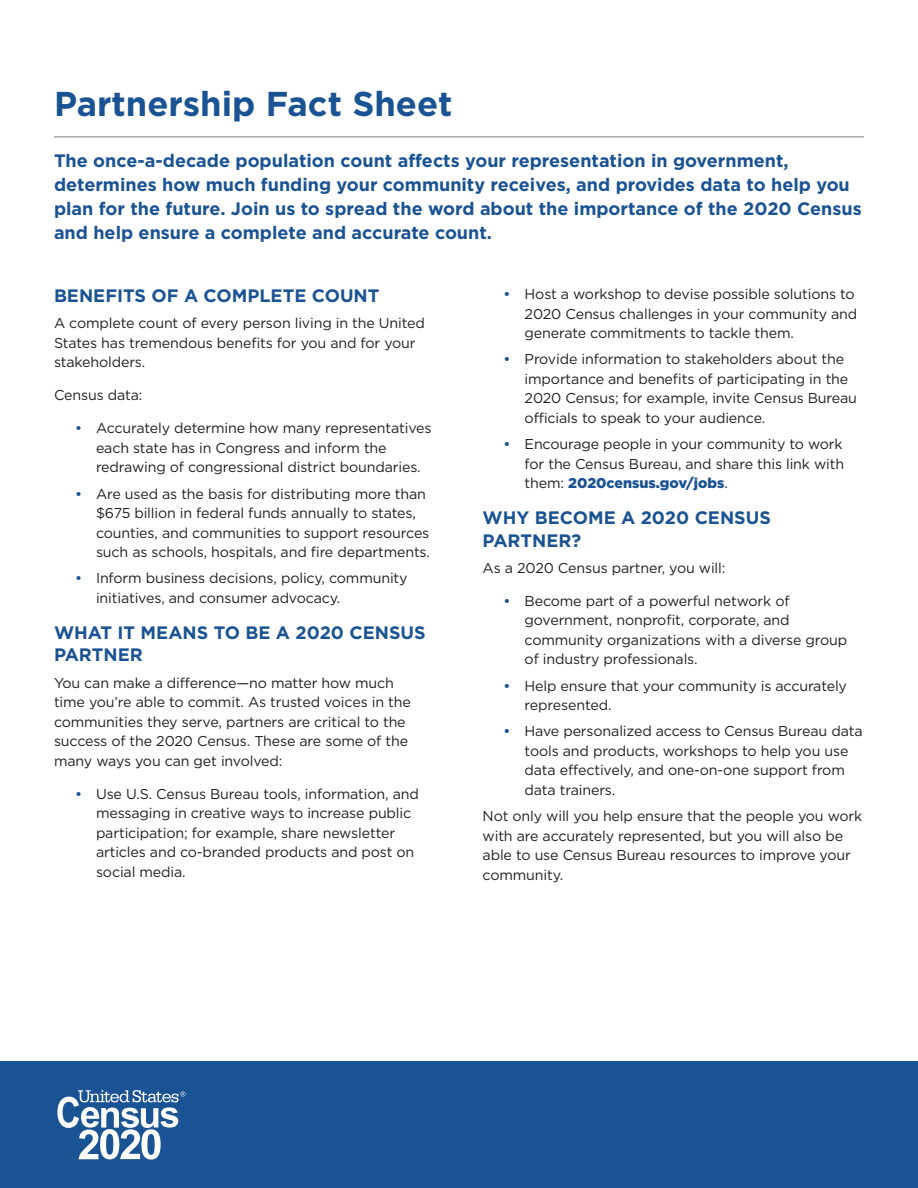
<style>
.page{position:relative;width:918px;height:1188px;background:#fff}
.page>*{position:absolute;margin:0;border:0;box-sizing:border-box;transform-origin:0 0}
.t1{font:700 34.5px "Gotham HTF";color:#1a5393}
.Intro_Paragraph{font:700 18px/24px "Gotham HTF";color:#1a5393}
.Body_Text{font:14.25px/19.5px "Gotham HTF";letter-spacing:-.01em;color:#231f20}
.s1{font-weight:500;color:#1a5393}
.s2{font-weight:900;color:#1a5393}
</style>
<div class="page">
<div style="left:0;top:1062px;width:918px;height:126px;background:#1a5393"></div>
<hr style="left:54px;top:136px;width:810px;height:1px;background:#808285">
<svg style="left:57px;top:1090px;width:128px;height:70px"></svg>
<h1 class="t1" style="left:54px;top:84px;width:400px">Partnership Fact Sheet</h1>
<p class="Intro_Paragraph" style="left:54px;top:148px;width:809px">The once-a-decade population count affects your representation in government, determines how much funding your community receives, and provides data to help you plan for the future. Join us to spread the word about the importance of the 2020 Census and help ensure a complete and accurate count.</p>
<h2 class="Intro_Paragraph" style="left:54px;top:283px;width:327px">BENEFITS OF A COMPLETE COUNT</h2>
<p class="Body_Text" style="left:54px;top:313px;width:373px">A complete count of every person living in the United<br>States has tremendous benefits for you and for your stakeholders.</p>
<p class="Body_Text" style="left:54px;top:385px;width:90px">Census data:</p>
<p class="Body_Text" style="left:96px;top:418px;width:337px;text-indent:-21px"><span class="s1">•</span> Accurately determine how many representatives each state has in Congress and inform the redrawing of congressional district boundaries.</p>
<p class="Body_Text" style="left:96px;top:484px;width:336px;text-indent:-21px"><span class="s1">•</span> Are used as the basis for distributing more than $675 billion in federal funds annually to states, counties, and communities to support resources such as schools, hospitals, and fire departments.</p>
<p class="Body_Text" style="left:96px;top:568px;width:313px;text-indent:-21px"><span class="s1">•</span> Inform business decisions, policy, community initiatives, and consumer advocacy.</p>
<h2 class="Intro_Paragraph" style="left:54px;top:621px;width:373px;line-height:22.5px">WHAT IT MEANS TO BE A 2020 CENSUS<br>PARTNER</h2>
<p class="Body_Text" style="left:54px;top:673px;width:358px">You can make a difference—no matter how much time you’re able to commit. As trusted voices in the communities they serve, partners are critical to the success of the 2020 Census. These are some of the many ways you can get involved:</p>
<p class="Body_Text" style="left:96px;top:784px;width:324px;text-indent:-21px"><span class="s1">•</span> Use U.S. Census Bureau tools, information, and messaging in creative ways to increase public participation; for example, share newsletter articles and co-branded products and post on social media.</p>
<p class="Body_Text" style="left:525px;top:284px;width:334px;text-indent:-21px"><span class="s1">•</span> Host a workshop to devise possible solutions to<br>2020 Census challenges in your community and generate commitments to tackle them.</p>
<p class="Body_Text" style="left:525px;top:349px;width:334px;text-indent:-21px"><span class="s1">•</span> Provide information to stakeholders about the importance and benefits of participating in the 2020 Census; for example, invite Census Bureau officials to speak to your audience.</p>
<p class="Body_Text" style="left:525px;top:434px;width:321px;text-align:justify;text-indent:-21px"><span class="s1">•</span> Encourage people in your community to work for the Census Bureau, and share this link with them: <span class="s2">2020census.gov/jobs</span>.</p>
<h2 class="Intro_Paragraph" style="left:483px;top:506px;width:290px;line-height:22.5px">WHY BECOME A 2020 CENSUS<br>PARTNER?</h2>
<p class="Body_Text" style="left:483px;top:558px;width:244px">As a 2020 Census partner, you will:</p>
<p class="Body_Text" style="left:525px;top:591px;width:324px;text-indent:-21px"><span class="s1">•</span> Become part of a powerful network of government, nonprofit, corporate, and community organizations with a diverse group of industry professionals.</p>
<p class="Body_Text" style="left:525px;top:676px;width:324px;text-indent:-21px"><span class="s1">•</span> Help ensure that your community is accurately represented.</p>
<p class="Body_Text" style="left:525px;top:721px;width:340px;text-indent:-21px"><span class="s1">•</span> Have personalized access to Census Bureau data tools and products, workshops to help you use data effectively, and one-on-one support from data trainers.</p>
<p class="Body_Text" style="left:483px;top:806px;width:381px">Not only will you help ensure that the people you work with are accurately represented, but you will also be able to use Census Bureau resources to improve your community.</p>
</div>
